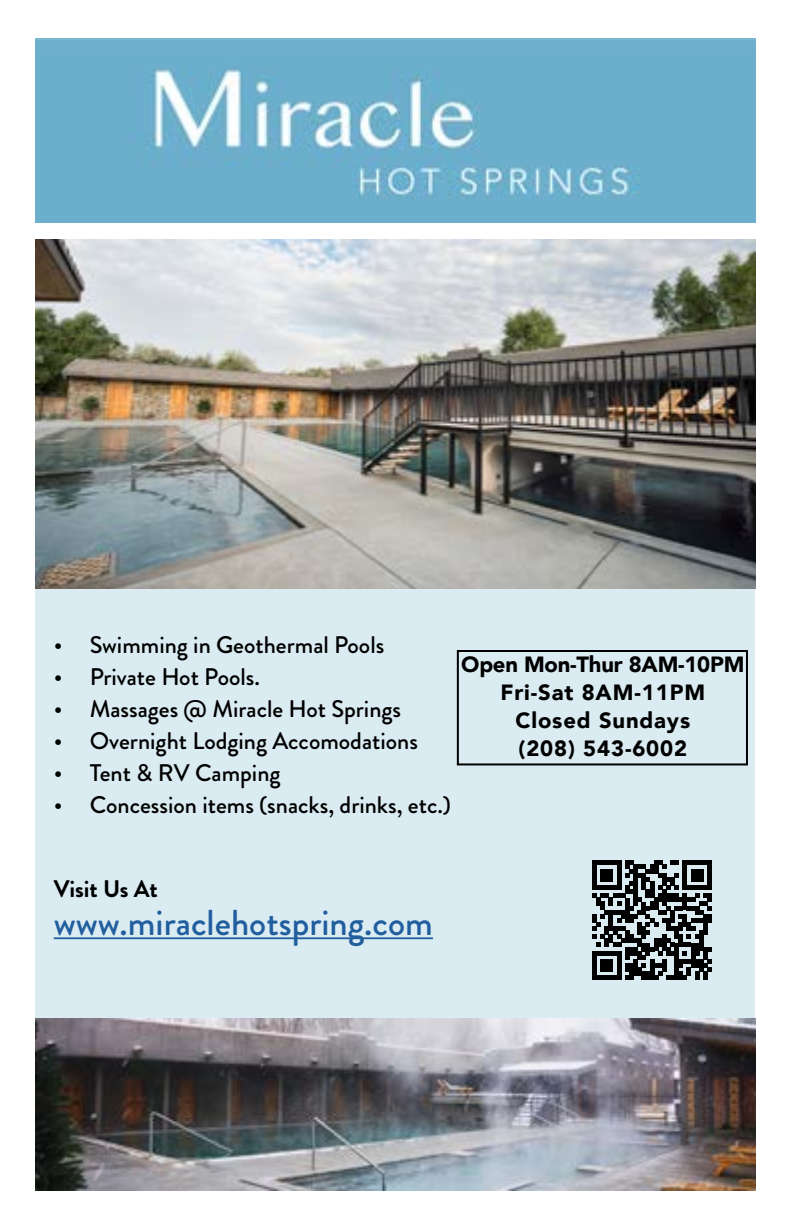
<style>
.page{position:relative;width:792px;height:1224px;background:#fff}
.page>*{position:absolute;margin:0;border:0;box-sizing:border-box;transform-origin:0 0}
.t1{font:500 36px "Brandon Grotesque";color:#215e9e}
.t2{font:500 24px "Brandon Grotesque";color:#000}
.t3{font:700 24px "Brandon Grotesque";letter-spacing:-.005em;color:#000}
.t4{font:900 22px/28px "Avenir";letter-spacing:.04em;color:#000;text-align:center}
</style>
<div class="page">
<div style="left:35px;top:589px;width:720px;height:429px;background:#daebf2"></div>
<img style="left:35px;top:240px;width:720px;height:349px">
<img style="left:35px;top:38px;width:720px;height:185px">
<hr style="left:54px;top:937px;width:379px;height:2px;background:#215e9e">
<svg style="left:592px;top:861px;width:120px;height:119px"></svg>
<img style="left:35px;top:1018px;width:720px;height:172px">
<div style="left:457px;top:650px;width:291px;height:115px;border:2px solid #000"></div>
<p class="t2" style="left:54px;top:628px;width:332px">• Swimming in Geothermal Pools</p>
<p class="t2" style="left:54px;top:660px;width:208px">• Private Hot Pools.</p>
<p class="t2" style="left:54px;top:692px;width:349px">• Massages @ Miracle Hot Springs</p>
<p class="t2" style="left:54px;top:724px;width:366px">• Overnight Lodging Accomodations</p>
<p class="t2" style="left:54px;top:756px;width:228px">• Tent &amp; RV Camping</p>
<p class="t2" style="left:54px;top:788px;width:399px">• Concession items (snacks, drinks, etc.)</p>
<p class="t4" style="left:461px;top:650px;width:285px">Open Mon-Thur 8AM-10PM<br>Fri-Sat 8AM-11PM<br>Closed Sundays<br>(208) 543-6002</p>
<p class="t3" style="left:54px;top:872px;width:105px">Visit Us At</p>
<h1 class="t1" style="left:54px;top:897px;width:381px">www.miraclehotspring.com</h1>
</div>
